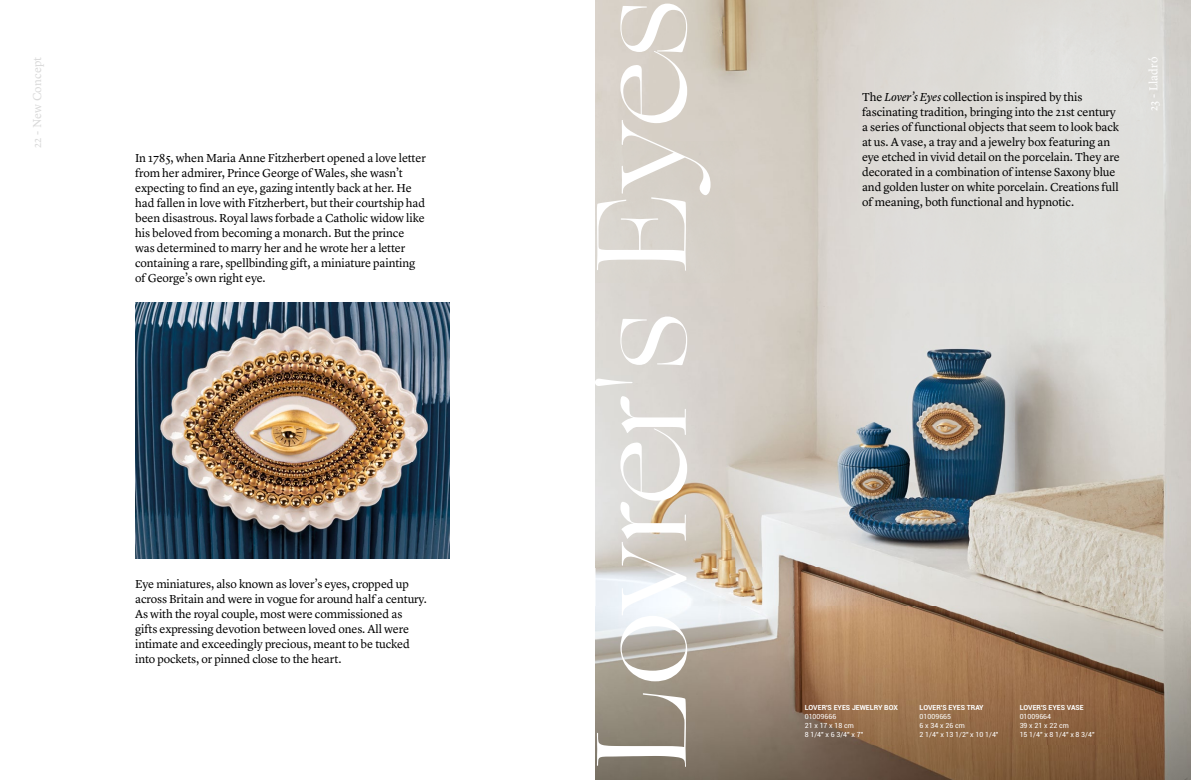
<style>
.page{position:relative;width:1191px;height:780px;background:#fff}
.page>*{position:absolute;margin:0;border:0;box-sizing:border-box;transform-origin:0 0}
.t1{font:128.3px "Ogg";letter-spacing:-.005em;color:#fff}
.t2{font:12px/15px "Lyon Text";letter-spacing:-.01em;color:#000}
.t3{font:12px "Lyon Text";letter-spacing:.01em;color:#dadada}
.t4{font:12px "Lyon Text";letter-spacing:.01em;color:#fff}
.t5{font:7px/9px "Roboto";color:#fff}
.t6{font:700 7px "Roboto";color:#fff}
.s1{font-style:italic}
</style>
<div class="page">
<img style="left:595px;top:0;width:560px;height:567px">
<img style="left:1155px;top:0;width:36px;height:780px">
<img style="left:595px;top:567px;width:280px;height:40px">
<img style="left:875px;top:567px;width:281px;height:40px">
<img style="left:135px;top:302px;width:314px;height:256px">
<img style="left:595px;top:607px;width:561px;height:173px">
<h1 class="t1" style="left:554px;top:768px;width:769px;rotate:-90deg">Lovrer's Eyes</h1>
<p class="t3" style="left:28px;top:148px;width:93px;rotate:-90deg">22 - New Concept</p>
<p class="t4" style="left:1144px;top:111px;width:56px;rotate:-90deg">23 - Lladró</p>
<p class="t2" style="left:862px;top:89px;width:259px">The <span class="s1">Lover’s Eyes</span> collection is inspired by this fascinating tradition, bringing into the 21st century a series of functional objects that seem to look back at us. A vase, a tray and a jewelry box featuring an eye etched in vivid detail on the porcelain. They are decorated in a combination of intense Saxony blue and golden luster on white porcelain. Creations full of meaning, both functional and hypnotic.</p>
<p class="t2" style="left:135px;top:150px;width:292px">In 1785, when Maria Anne Fitzherbert opened a love letter from her admirer, Prince George of Wales, she wasn’t expecting to find an eye, gazing intently back at her. He had fallen in love with Fitzherbert, but their courtship had been disastrous. Royal laws forbade a Catholic widow like his beloved from becoming a monarch. But the prince was determined to marry her and he wrote her a letter containing a rare, spellbinding gift, a miniature painting of George’s own right eye.</p>
<p class="t2" style="left:135px;top:575px;width:293px">Eye miniatures, also known as lover’s eyes, cropped up across Britain and were in vogue for around half a century.<br>As with the royal couple, most were commissioned as gifts expressing devotion between loved ones. All were intimate and exceedingly precious, meant to be tucked into pockets, or pinned close to the heart.</p>
<p class="t6" style="left:1019px;top:703px;width:66px">LOVER'S EYES VASE</p>
<p class="t5" style="left:1019px;top:712px;width:76px">01009664<br>39 x 21 x 22 cm<br>15 1/4" x 8 1/4" x 8 3/4"</p>
<p class="t6" style="left:804px;top:703px;width:95px">LOVER'S EYES JEWELRY BOX</p>
<p class="t5" style="left:804px;top:712px;width:60px">01009666<br>21 x 17 x 18 cm<br>8 1/4" x 6 3/4" x 7"</p>
<p class="t6" style="left:919px;top:703px;width:65px">LOVER'S EYES TRAY</p>
<p class="t5" style="left:919px;top:712px;width:80px">01009665<br>6 x 34 x 26 cm<br>2 1/4" x 13 1/2" x 10 1/4"</p>
</div>
